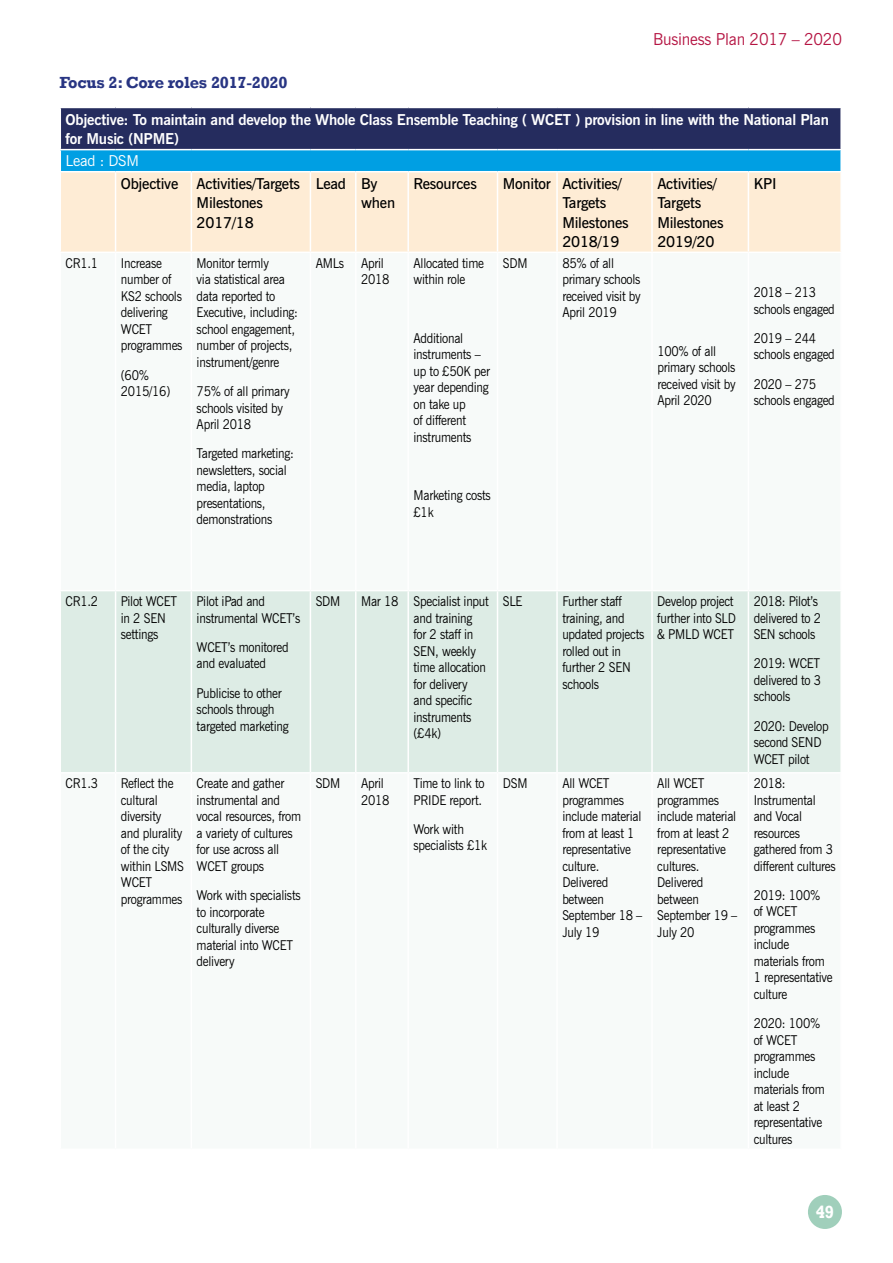
<style>
.page{position:relative;width:893px;height:1263px;background:#fff}
.page>*{position:absolute;margin:0;border:0;box-sizing:border-box;transform-origin:0 0}
.t1{font:700 18px "Rockwell";color:#fff;scale:.93 1}
.t2{font:700 16.5px "Rockwell";letter-spacing:-.015em;color:#283583}
.t3{font:16.5px "News Gothic BT";letter-spacing:-.015em;color:#b51543}
.t4{font:600 15px/19.5px "News Gothic BT";letter-spacing:-.015em;color:#000}
.t5{font:700 15px/19.5px "News Gothic BT";letter-spacing:-.015em;color:#fff}
.t6{font:15px "News Gothic BT";letter-spacing:-.015em;color:#fff}
.t7{font:13.5px/16.5px "News Gothic BT";letter-spacing:-.02em;color:#000;scale:.9 1}
</style>
<div class="page">
<div style="left:60px;top:107px;width:781px;height:43px;background:#252c5e"></div>
<div style="left:60px;top:150px;width:781px;height:22px;background:#009fe3"></div>
<div style="left:61px;top:172px;width:779px;height:80px;background:#feecd5"></div>
<div style="left:61px;top:591px;width:779px;height:181px;background:#ddece5"></div>
<hr style="left:840px;top:108px;width:2px;height:41px;background:#fff">
<hr style="left:840px;top:150px;width:2px;height:21px;background:#fff">
<hr style="left:115px;top:172px;width:1px;height:80px;background:#fff">
<hr style="left:115px;top:591px;width:1px;height:181px;background:#fff">
<hr style="left:191px;top:591px;width:1px;height:181px;background:#fff">
<hr style="left:310px;top:591px;width:1px;height:181px;background:#fff">
<hr style="left:355px;top:591px;width:1px;height:181px;background:#fff">
<hr style="left:407px;top:591px;width:2px;height:181px;background:#fff">
<hr style="left:497px;top:591px;width:1px;height:181px;background:#fff">
<hr style="left:556px;top:591px;width:2px;height:181px;background:#fff">
<hr style="left:651px;top:591px;width:2px;height:181px;background:#fff">
<hr style="left:748px;top:591px;width:1px;height:181px;background:#fff">
<hr style="left:310px;top:172px;width:1px;height:80px;background:#fff">
<hr style="left:355px;top:172px;width:1px;height:80px;background:#fff">
<hr style="left:407px;top:172px;width:2px;height:80px;background:#fff">
<hr style="left:497px;top:172px;width:1px;height:80px;background:#fff">
<hr style="left:556px;top:172px;width:2px;height:80px;background:#fff">
<hr style="left:651px;top:172px;width:2px;height:80px;background:#fff">
<hr style="left:748px;top:172px;width:1px;height:80px;background:#fff">
<hr style="left:60px;top:107px;width:56px;height:1px;background:#fff">
<hr style="left:60px;top:108px;width:1px;height:41px;background:#fff">
<hr style="left:116px;top:107px;width:75px;height:1px;background:#fff">
<hr style="left:191px;top:107px;width:119px;height:1px;background:#fff">
<hr style="left:310px;top:107px;width:46px;height:1px;background:#fff">
<hr style="left:356px;top:107px;width:52px;height:1px;background:#fff">
<hr style="left:408px;top:107px;width:89px;height:1px;background:#fff">
<hr style="left:497px;top:107px;width:60px;height:1px;background:#fff">
<hr style="left:557px;top:107px;width:95px;height:1px;background:#fff">
<hr style="left:652px;top:107px;width:96px;height:1px;background:#fff">
<hr style="left:748px;top:107px;width:94px;height:1px;background:#fff">
<hr style="left:60px;top:149px;width:56px;height:1px;background:#fff">
<hr style="left:116px;top:149px;width:75px;height:1px;background:#fff">
<hr style="left:191px;top:149px;width:119px;height:1px;background:#fff">
<hr style="left:310px;top:149px;width:46px;height:1px;background:#fff">
<hr style="left:356px;top:149px;width:52px;height:1px;background:#fff">
<hr style="left:408px;top:149px;width:89px;height:1px;background:#fff">
<hr style="left:497px;top:149px;width:60px;height:1px;background:#fff">
<hr style="left:557px;top:149px;width:95px;height:1px;background:#fff">
<hr style="left:652px;top:149px;width:96px;height:1px;background:#fff">
<hr style="left:748px;top:149px;width:94px;height:1px;background:#fff">
<svg style="left:60px;top:150px;width:1px;height:21px"></svg>
<hr style="left:60px;top:171px;width:56px;height:1px;background:#fff">
<hr style="left:116px;top:171px;width:75px;height:1px;background:#fff">
<hr style="left:191px;top:171px;width:119px;height:1px;background:#fff">
<hr style="left:310px;top:171px;width:46px;height:1px;background:#fff">
<hr style="left:356px;top:171px;width:52px;height:1px;background:#fff">
<hr style="left:408px;top:171px;width:89px;height:1px;background:#fff">
<hr style="left:497px;top:171px;width:60px;height:1px;background:#fff">
<hr style="left:557px;top:171px;width:95px;height:1px;background:#fff">
<hr style="left:652px;top:171px;width:96px;height:1px;background:#fff">
<hr style="left:748px;top:171px;width:94px;height:1px;background:#fff">
<hr style="left:191px;top:172px;width:1px;height:80px;background:#fff">
<div style="left:808px;top:1195px;width:34px;height:34px;background:#a0cfbb;border-radius:50%"></div>
<p class="t3" style="left:653px;top:29px;width:190px">Business Plan 2017 – 2020</p>
<p class="t2" style="left:60px;top:72px;width:230px">Focus 2: Core roles 2017-2020</p>
<p class="t5" style="left:66px;top:110px;width:765px">Objective: To maintain and develop the Whole Class Ensemble Teaching ( WCET ) provision in line with the National Plan for Music (NPME)</p>
<p class="t6" style="left:66px;top:152px;width:75px">Lead : DSM</p>
<p class="t4" style="left:197px;top:173px;width:105px;text-indent:-76px">Objective Activities/Targets<br>Milestones<br>2017/18</p>
<p class="t4" style="left:361px;top:173px;width:36px;text-indent:-45px">Lead By when</p>
<p class="t4" style="left:414px;top:173px;width:65px">Resources</p>
<p class="t4" style="left:562px;top:173px;width:68px;text-indent:-60px">Monitor Activities/<br>Targets<br>Milestones<br>2018/19</p>
<p class="t4" style="left:657px;top:173px;width:68px">Activities/<br>Targets<br>Milestones<br>2019/20</p>
<p class="t4" style="left:754px;top:173px;width:24px">KPI</p>
<p class="t7" style="left:66px;top:255px;width:38px">CR1.1</p>
<p class="t7" style="left:121px;top:255px;width:70px">Increase number of<br>KS2 schools delivering<br>WCET programmes</p>
<p class="t7" style="left:121px;top:367px;width:56px">(60%<br>2015/16)</p>
<p class="t7" style="left:503px;top:255px;width:29px">SDM</p>
<p class="t7" style="left:562px;top:255px;width:89px">85% of all primary schools received visit by<br>April 2019</p>
<p class="t7" style="left:316px;top:255px;width:33px">AMLs</p>
<p class="t7" style="left:361px;top:255px;width:33px">April<br>2018</p>
<p class="t7" style="left:413px;top:255px;width:80px">Allocated time within role</p>
<p class="t7" style="left:197px;top:255px;width:114px">Monitor termly<br>via statistical area data reported to<br>Executive, including: school engagement, number of projects, instrument/genre</p>
<p class="t7" style="left:197px;top:383px;width:105px">75% of all primary schools visited by<br>April 2018</p>
<p class="t7" style="left:197px;top:445px;width:110px">Targeted marketing: newsletters, social media, laptop presentations, demonstrations</p>
<p class="t7" style="left:754px;top:284px;width:92px">2018 – 213 schools engaged</p>
<p class="t7" style="left:754px;top:330px;width:92px">2019 – 244 schools engaged</p>
<p class="t7" style="left:754px;top:375px;width:92px">2020 – 275 schools engaged</p>
<p class="t7" style="left:413px;top:330px;width:87px">Additional instruments – up to £50K per year depending on take up<br>of different instruments</p>
<p class="t7" style="left:657px;top:342px;width:89px">100% of all primary schools received visit by<br>April 2020</p>
<p class="t7" style="left:413px;top:487px;width:87px">Marketing costs £1k</p>
<p class="t7" style="left:66px;top:593px;width:38px">CR1.2</p>
<p class="t7" style="left:121px;top:593px;width:64px">Pilot WCET in 2 SEN settings</p>
<p class="t7" style="left:197px;top:593px;width:117px">Pilot iPad and instrumental WCET’s</p>
<p class="t7" style="left:197px;top:639px;width:104px">WCET’s monitored and evaluated</p>
<p class="t7" style="left:197px;top:684px;width:104px">Publicise to other schools through targeted marketing</p>
<p class="t7" style="left:66px;top:775px;width:38px">CR1.3</p>
<p class="t7" style="left:121px;top:775px;width:72px">Reflect the cultural diversity<br>and plurality of the city within LSMS<br>WCET programmes</p>
<p class="t7" style="left:197px;top:775px;width:118px">Create and gather instrumental and vocal resources, from a variety of cultures for use across all<br>WCET groups</p>
<p class="t7" style="left:197px;top:887px;width:117px">Work with specialists to incorporate culturally diverse material into WCET delivery</p>
<p class="t7" style="left:316px;top:593px;width:29px">SDM</p>
<p class="t7" style="left:413px;top:593px;width:85px;text-indent:-52px">Mar 18 Specialist input and training<br>for 2 staff in<br>SEN, weekly time allocation for delivery and specific instruments (£4k)</p>
<p class="t7" style="left:503px;top:593px;width:23px">SLE</p>
<p class="t7" style="left:562px;top:593px;width:93px">Further staff training, and updated projects rolled out in further 2 SEN schools</p>
<p class="t7" style="left:657px;top:593px;width:89px">Develop project further into SLD &amp; PMLD WCET</p>
<p class="t7" style="left:754px;top:593px;width:76px">2018: Pilot’s delivered to 2<br>SEN schools</p>
<p class="t7" style="left:754px;top:655px;width:76px;text-align:justify">2019: WCET delivered to 3 schools</p>
<p class="t7" style="left:754px;top:717px;width:85px">2020: Develop second SEND<br>WCET pilot</p>
<p class="t7" style="left:316px;top:775px;width:29px">SDM</p>
<p class="t7" style="left:361px;top:775px;width:33px">April<br>2018</p>
<p class="t7" style="left:413px;top:775px;width:81px">Time to link to<br>PRIDE report.</p>
<p class="t7" style="left:413px;top:821px;width:83px">Work with specialists £1k</p>
<p class="t7" style="left:503px;top:775px;width:29px">DSM</p>
<p class="t7" style="left:562px;top:775px;width:90px">All WCET programmes include material from at least 1 representative culture.<br>Delivered between<br>September 18 –<br>July 19</p>
<p class="t7" style="left:657px;top:775px;width:90px">All WCET programmes include material from at least 2 representative cultures.<br>Delivered between<br>September 19 –<br>July 20</p>
<p class="t7" style="left:754px;top:775px;width:93px">2018:<br>Instrumental and Vocal resources gathered from 3 different cultures</p>
<p class="t7" style="left:754px;top:887px;width:89px">2019: 100% of WCET programmes include materials from<br>1 representative culture</p>
<p class="t7" style="left:754px;top:1015px;width:81px">2020: 100% of WCET programmes include materials from at least 2 representative cultures</p>
<h1 class="t1" style="left:816px;top:1201px;width:21px">49</h1>
</div>
